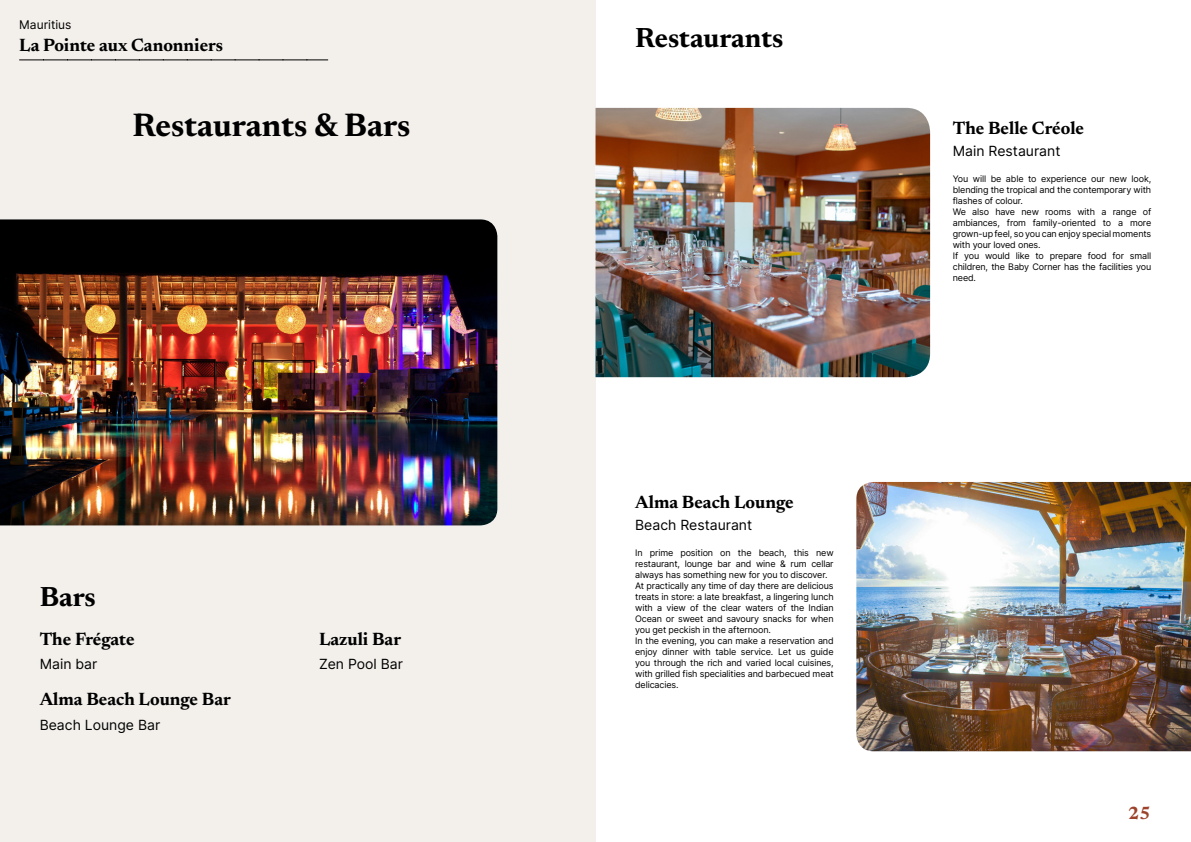
<style>
.page{position:relative;width:1191px;height:842px;background:#fff}
.page>*{position:absolute;margin:0;border:0;box-sizing:border-box;transform-origin:0 0}
.t1{font:700 33px "Newsreader 24 pt";color:#000}
.t2{font:700 28px "Newsreader 24 pt";color:#000}
.t3{font:700 18px "Newsreader 24 pt";color:#000}
.t4{font:700 18px "Newsreader 24 pt";color:#9d432c}
.t5{font:14px "Inter";color:#000}
.t6{font:12px "Inter";color:#000}
.t7{font:9px/11px "Inter";letter-spacing:-.015em;color:#000}
</style>
<div class="page">
<div style="left:0;top:0;width:595px;height:842px;background:#f3f0ec"></div>
<img style="left:0;top:219px;width:497px;height:306px">
<img style="left:595px;top:108px;width:335px;height:269px">
<img style="left:856px;top:482px;width:335px;height:269px">
<svg style="left:20px;top:60px;width:308px;height:1px"></svg>
<h3 class="t6" style="left:19px;top:15px;width:54px">Mauritius</h3>
<h3 class="t3" style="left:19px;top:32px;width:205px">La Pointe aux Canonniers</h3>
<h1 class="t1" style="left:133px;top:101px;width:279px">Restaurants &amp; Bars</h1>
<h2 class="t2" style="left:40px;top:576px;width:58px">Bars</h2>
<h3 class="t3" style="left:40px;top:626px;width:96px">The Frégate</h3>
<h3 class="t5" style="left:40px;top:654px;width:59px">Main bar</h3>
<h3 class="t3" style="left:40px;top:687px;width:193px">Alma Beach Lounge Bar</h3>
<h3 class="t5" style="left:40px;top:715px;width:122px">Beach Lounge Bar</h3>
<h3 class="t3" style="left:319px;top:626px;width:84px">Lazuli Bar</h3>
<h3 class="t5" style="left:319px;top:654px;width:86px">Zen Pool Bar</h3>
<h2 class="t2" style="left:635px;top:18px;width:150px">Restaurants</h2>
<h3 class="t3" style="left:635px;top:489px;width:160px">Alma Beach Lounge</h3>
<h3 class="t5" style="left:635px;top:515px;width:119px">Beach Restaurant</h3>
<p class="t7" style="left:635px;top:547px;width:200px">In prime position on the beach, this new restaurant, lounge bar and wine &amp; rum cellar always has something new for you to discover.<br>At practically any time of day there are delicious treats in store: a late breakfast, a lingering lunch with a view of the clear waters of the Indian Ocean or sweet and savoury snacks for when you get peckish in the afternoon.<br>In the evening, you can make a reservation and enjoy dinner with table service. Let us guide you through the rich and varied local cuisines, with grilled fish specialities and barbecued meat delicacies.</p>
<h3 class="t3" style="left:952px;top:115px;width:133px">The Belle Créole</h3>
<h3 class="t5" style="left:952px;top:141px;width:109px">Main Restaurant</h3>
<p class="t7" style="left:952px;top:173px;width:200px">You will be able to experience our new look, blending the tropical and the contemporary with flashes of colour.<br>We also have new rooms with a range of ambiances, from family-oriented to a more grown-up feel, so you can enjoy special moments with your loved ones.<br>If you would like to prepare food for small children, the Baby Corner has the facilities you need.</p>
<h3 class="t4" style="left:1128px;top:800px;width:24px">25</h3>
</div>
